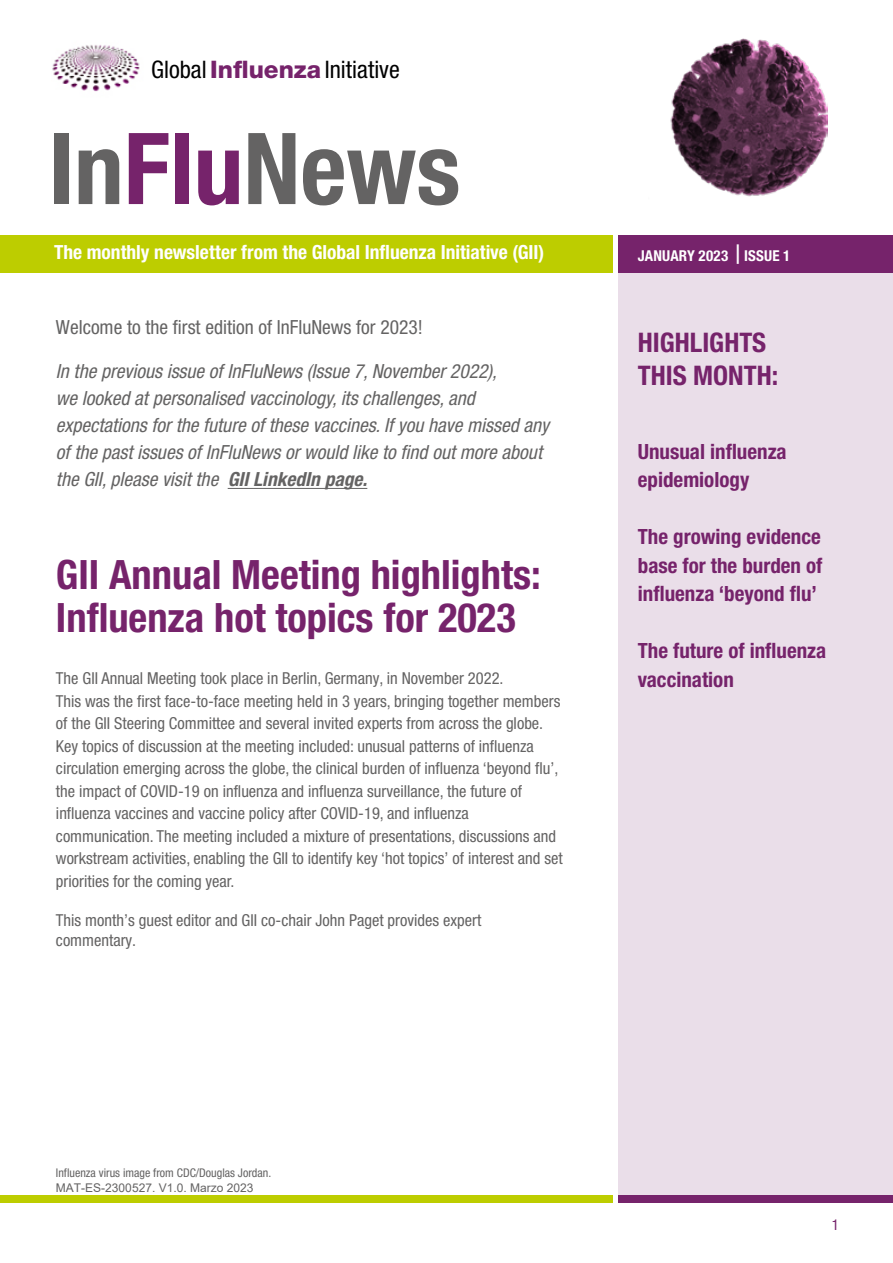
<style>
.page{position:relative;width:893px;height:1263px;background:#fff}
.page>*{position:absolute;margin:0;border:0;box-sizing:border-box;transform-origin:0 0}
.t1{font:700 condensed 99.45px "Helvetica Neue LT Std";color:#646363}
.t2{font:700 condensed 40.5px/43.5px "Helvetica Neue LT Std";color:#76236b}
.t3{font:700 condensed 27px/33px "Helvetica Neue LT Std";color:#76236b}
.t4{font:condensed 24.15px "Helvetica Neue LT Std";color:#000}
.t5{font:700 condensed 21px/28.5px "Helvetica Neue LT Std";color:#76236b}
.t6{font:italic condensed 19.5px/27px "Helvetica Neue LT Std";color:#646363}
.t7{font:700 condensed 19.5px "Helvetica Neue LT Std";color:#fff}
.t8{font:condensed 19.5px "Helvetica Neue LT Std";color:#646363}
.t9{font:condensed 16.5px/22.5px "Helvetica Neue LT Std";color:#646363}
.t10{font:700 condensed 15px "Helvetica Neue LT Std";letter-spacing:.01em;color:#fff}
.t11{font:condensed 15px "Helvetica Neue LT Std";color:#76236b}
.t12{font:condensed 12px "Helvetica Neue LT Std";color:#646363}
.t13{font:12px "Arial";color:#646363}
.s1{font-weight:800;font-stretch:normal;color:#76236b}
.s2{color:#76236b}
.s3{font-family:"Helvetica LT Std";font-size:19.5px}
.s4{font-weight:700}
</style>
<div class="page">
<div style="left:619px;top:265px;width:274px;height:937px;background:#eadee9"></div>
<div style="left:0;top:235px;width:613px;height:37px;background:#bdcd00"></div>
<div style="left:619px;top:235px;width:274px;height:37px;background:#76236b"></div>
<img style="left:52px;top:45px;width:88px;height:47px">
<div style="left:0;top:1195px;width:613px;height:7px;background:#bdcd00"></div>
<div style="left:619px;top:1195px;width:274px;height:7px;background:#76236b"></div>
<img style="left:670px;top:38px;width:157px;height:159px">
<hr style="left:228px;top:488px;width:139px;height:1px;background:#646363">
<h3 class="t4" style="left:151px;top:55px;width:250px">Global<span class="s1">Influenza</span> Initiative</h3>
<h1 class="t1" style="left:48px;top:108px;width:414px">In<span class="s2">Flu</span>News</h1>
<p class="t7" style="left:54px;top:240px;width:492px">The monthly newsletter from the Global Influenza Initiative (GII)</p>
<p class="t10" style="left:638px;top:246px;width:154px">JANUARY 2023 <span class="s3">|</span> ISSUE 1</p>
<p class="t8" style="left:56px;top:315px;width:368px">Welcome to the first edition of InFluNews for 2023!</p>
<p class="t6" style="left:56px;top:358px;width:495px">In the previous issue of InFluNews (Issue 7, November 2022),<br>we looked at personalised vaccinology, its challenges, and expectations for the future of these vaccines. If you have missed any of the past issues of InFluNews or would like to find out more about the GII, please visit the <span class="s4">GII LinkedIn page.</span></p>
<h2 class="t2" style="left:56px;top:552px;width:486px">GII Annual Meeting highlights:<br>Influenza hot topics for 2023</h2>
<p class="t9" style="left:56px;top:667px;width:508px">The GII Annual Meeting took place in Berlin, Germany, in November 2022.<br>This was the first face-to-face meeting held in 3 years, bringing together members of the GII Steering Committee and several invited experts from across the globe.<br>Key topics of discussion at the meeting included: unusual patterns of influenza circulation emerging across the globe, the clinical burden of influenza ‘beyond flu’, the impact of COVID-19 on influenza and influenza surveillance, the future of influenza vaccines and vaccine policy after COVID-19, and influenza communication. The meeting included a mixture of presentations, discussions and workstream activities, enabling the GII to identify key ‘hot topics’ of interest and set priorities for the coming year.</p>
<p class="t9" style="left:56px;top:911px;width:427px;line-height:19.8px">This month’s guest editor and GII co-chair John Paget provides expert commentary.</p>
<h3 class="t3" style="left:638px;top:326px;width:142px">HIGHLIGHTS<br>THIS MONTH:</h3>
<p class="t5" style="left:638px;top:437px;width:150px">Unusual influenza epidemiology</p>
<p class="t5" style="left:638px;top:522px;width:186px;text-align:justify">The growing evidence base for the burden of influenza ‘beyond flu’</p>
<p class="t5" style="left:638px;top:636px;width:190px">The future of influenza vaccination</p>
<p class="t12" style="left:56px;top:1166px;width:217px">Influenza virus image from CDC/Douglas Jordan.</p>
<p class="t13" style="left:56px;top:1179px;width:199px">MAT-ES-2300527. V1.0. Marzo 2023</p>
<p class="t11" style="left:832px;top:1216px;width:9px">1</p>
</div>
